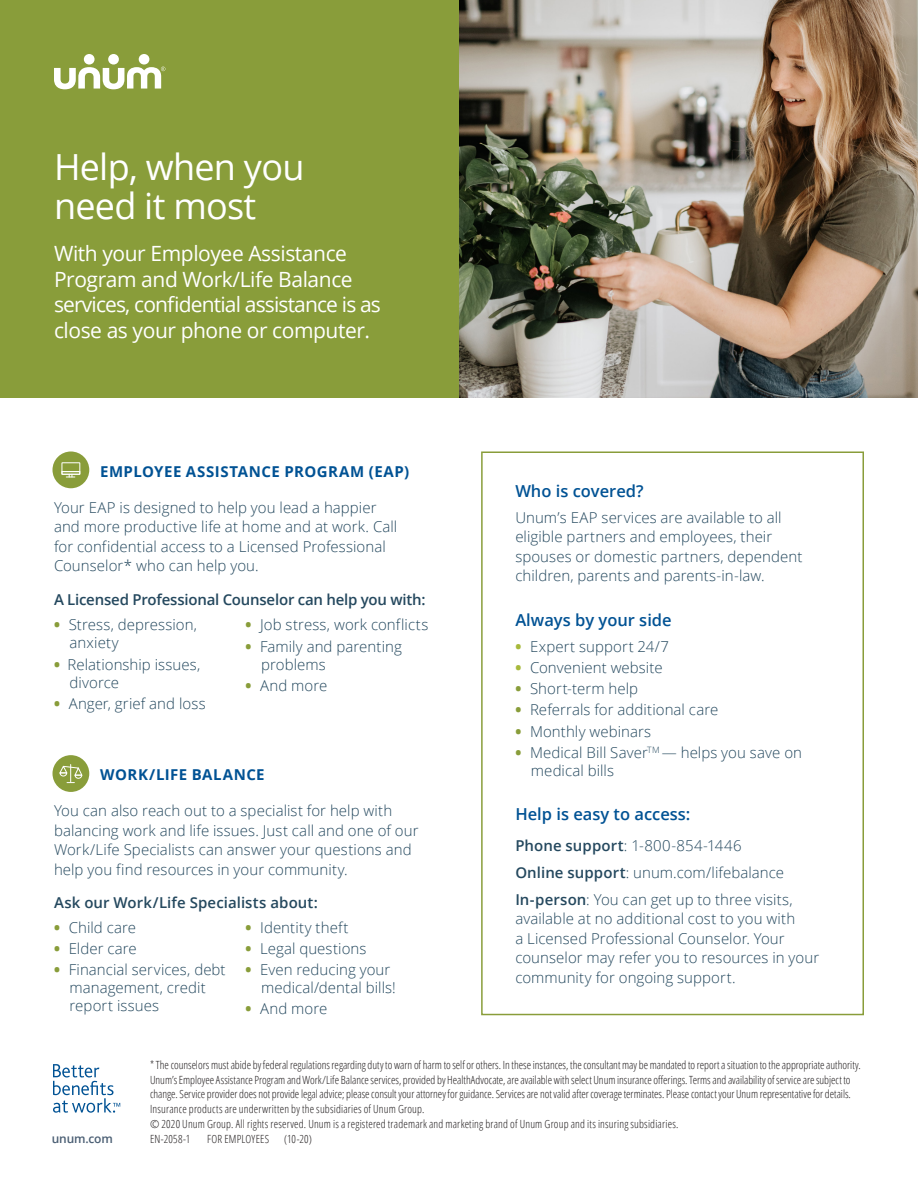
<style>
.page{position:relative;width:918px;height:1188px;background:#fff}
.page>*{position:absolute;margin:0;border:0;box-sizing:border-box;transform-origin:0 0}
.t1{font:36px/39px "Open Sans";letter-spacing:-.02em;color:#fff}
.t2{font:21px/25.5px "Open Sans";letter-spacing:-.02em;color:#fff}
._09_Flyer_Subhead{font:600 16.5px "Open Sans";color:#005294}
._09_Flyer_Subhead-2{font:300 15px/18px "Open Sans";letter-spacing:.005em;color:#24485e}
.Body_copy{font:300 15px/19.5px "Open Sans";letter-spacing:.005em;color:#24485e}
.Body_copy-2{font:700 15px "Open Sans";letter-spacing:.03em;color:#005294}
.Body_copy-3{font:600 15px "Open Sans";letter-spacing:-.01em;color:#24485e}
.Body_copy-4{font:600 15px "Open Sans";letter-spacing:.01em;color:#24485e}
._09_Flyer_Subhead-3{font:300 15px "Open Sans";letter-spacing:.025em;color:#24485e}
.t3{font:600 12px "Open Sans";letter-spacing:-.015em;color:#4b5f74}
.t4{font:300 11.25px/13.5px "Open Sans Condensed";color:#231f20}
.t5{font:300 11.25px "Open Sans Condensed";letter-spacing:.02em;color:#231f20}
.s1{font-weight:800;color:#899d3a}
.s2{font-weight:800;color:#a7b93b}
.s3{font-weight:600}
</style>
<div class="page">
<div style="left:481px;top:451px;width:383px;height:564px;border:2px solid #899d3a"></div>
<div style="left:0;top:0;width:459px;height:397px;background:#899d3a"></div>
<img style="left:459px;top:0;width:459px;height:397px">
<div style="left:84px;top:54px;width:11px;height:11px;background:#fff;border-radius:50%"></div>
<div style="left:108px;top:54px;width:11px;height:11px;background:#fff;border-radius:50%"></div>
<div style="left:139px;top:54px;width:10px;height:11px;background:#fff;border-radius:50%"></div>
<svg style="left:54px;top:67px;width:111px;height:22px"></svg>
<svg style="left:53px;top:1064px;width:67px;height:49px"></svg>
<div style="left:52px;top:451px;width:37px;height:37px;background:#899d3a;border-radius:50%"></div>
<div style="left:52px;top:755px;width:37px;height:37px;background:#899d3a;border-radius:50%"></div>
<div style="left:61px;top:462px;width:19px;height:13px;border:1px solid #fff"></div>
<svg style="left:66px;top:475px;width:10px;height:3px"></svg>
<div style="left:61px;top:471px;width:19px;height:4px;border:1px solid #fff"></div>
<svg style="left:59px;top:765px;width:24px;height:18px"></svg>
<p class="t1" style="left:54px;top:147px;width:252px">Help, when you need it most</p>
<p class="t2" style="left:54px;top:240px;width:328px">With your Employee Assistance Program and Work/Life Balance services, confidential assistance is as close as your phone or computer.</p>
<p class="Body_copy-2" style="left:100px;top:461px;width:311px">EMPLOYEE ASSISTANCE PROGRAM (EAP)</p>
<p class="Body_copy" style="left:54px;top:497px;width:345px">Your EAP is designed to help you lead a happier and more productive life at home and at work. Call for confidential access to a Licensed Professional Counselor* who can help you.</p>
<p class="Body_copy-3" style="left:54px;top:589px;width:373px">A Licensed Professional Counselor can help you with:</p>
<p class="_09_Flyer_Subhead-2" style="left:70px;top:615px;width:129px;text-indent:-16px"><span class="s1">•</span> Stress, depression, anxiety</p>
<p class="_09_Flyer_Subhead-2" style="left:70px;top:655px;width:132px;text-indent:-16px"><span class="s1">•</span> Relationship issues, divorce</p>
<p class="_09_Flyer_Subhead-2" style="left:54px;top:694px;width:153px"><span class="s1">•</span> Anger, grief and loss</p>
<p class="_09_Flyer_Subhead-2" style="left:245px;top:615px;width:184px"><span class="s1">•</span> Job stress, work conflicts</p>
<p class="_09_Flyer_Subhead-2" style="left:261px;top:637px;width:142px;text-indent:-16px"><span class="s1">•</span> Family and parenting problems</p>
<p class="_09_Flyer_Subhead-2" style="left:245px;top:676px;width:84px"><span class="s1">•</span> And more</p>
<p class="Body_copy-2" style="left:100px;top:764px;width:166px">WORK/LIFE BALANCE</p>
<p class="Body_copy" style="left:54px;top:801px;width:366px">You can also reach out to a specialist for help with balancing work and life issues. Just call and one of our Work/Life Specialists can answer your questions and help you find resources in your community.</p>
<p class="Body_copy-4" style="left:54px;top:893px;width:265px">Ask our Work/Life Specialists about:</p>
<p class="_09_Flyer_Subhead-2" style="left:54px;top:918px;width:84px"><span class="s1">•</span> Child care</p>
<p class="_09_Flyer_Subhead-2" style="left:54px;top:939px;width:84px"><span class="s1">•</span> Elder care</p>
<p class="_09_Flyer_Subhead-2" style="left:70px;top:960px;width:158px;text-indent:-16px"><span class="s1">•</span> Financial services, debt management, credit report issues</p>
<p class="_09_Flyer_Subhead-2" style="left:245px;top:918px;width:104px"><span class="s1">•</span> Identity theft</p>
<p class="_09_Flyer_Subhead-2" style="left:245px;top:939px;width:123px"><span class="s1">•</span> Legal questions</p>
<p class="_09_Flyer_Subhead-2" style="left:261px;top:960px;width:136px;text-indent:-16px"><span class="s1">•</span> Even reducing your medical/dental bills!</p>
<p class="_09_Flyer_Subhead-2" style="left:245px;top:999px;width:84px"><span class="s1">•</span> And more</p>
<p class="_09_Flyer_Subhead" style="left:515px;top:480px;width:130px">Who is covered?</p>
<p class="Body_copy" style="left:515px;top:507px;width:289px">Unum’s EAP services are available to all eligible partners and employees, their spouses or domestic partners, dependent children, parents and parents-in-law.</p>
<p class="_09_Flyer_Subhead" style="left:515px;top:609px;width:158px">Always by your side</p>
<p class="_09_Flyer_Subhead-2" style="left:515px;top:637px;width:155px"><span class="s2">•</span> Expert support 24/7</p>
<p class="_09_Flyer_Subhead-2" style="left:515px;top:658px;width:149px"><span class="s2">•</span> Convenient website</p>
<p class="_09_Flyer_Subhead-2" style="left:515px;top:679px;width:124px"><span class="s1">•</span> Short-term help</p>
<p class="_09_Flyer_Subhead-2" style="left:515px;top:701px;width:204px"><span class="s1">•</span> Referrals for additional care</p>
<p class="_09_Flyer_Subhead-2" style="left:515px;top:722px;width:137px"><span class="s1">•</span> Monthly webinars</p>
<p class="_09_Flyer_Subhead-2" style="left:531px;top:743px;width:273px;text-indent:-16px"><span class="s1">•</span> Medical Bill Saver<sup>TM</sup> — helps you save on medical bills</p>
<p class="_09_Flyer_Subhead" style="left:515px;top:803px;width:177px">Help is easy to access:</p>
<p class="_09_Flyer_Subhead-3" style="left:515px;top:835px;width:228px"><span class="s3">Phone support</span>: 1-800-854-1446</p>
<p class="_09_Flyer_Subhead-2" style="left:515px;top:863px;width:270px"><span class="s3">Online support</span>: unum.com/lifebalance</p>
<p class="_09_Flyer_Subhead-2" style="left:515px;top:889px;width:305px;line-height:19.5px"><span class="s3">In-person</span>: You can get up to three visits, available at no additional cost to you with<br>a Licensed Professional Counselor. Your counselor may refer you to resources in your community for ongoing support.</p>
<p class="t4" style="left:150px;top:1058px;width:712px">* The counselors must abide by federal regulations regarding duty to warn of harm to self or others. In these instances, the consultant may be mandated to report a situation to the appropriate authority.</p>
<p class="t4" style="left:150px;top:1073px;width:702px">Unum’s Employee Assistance Program and Work/Life Balance services, provided by HealthAdvocate, are available with select Unum insurance offerings. Terms and availability of service are subject to change. Service provider does not provide legal advice; please consult your attorney for guidance. Services are not valid after coverage terminates. Please contact your Unum representative for details.</p>
<p class="t4" style="left:150px;top:1102px;width:276px">Insurance products are underwritten by the subsidiaries of Unum Group.</p>
<p class="t4" style="left:150px;top:1117px;width:530px">© 2020 Unum Group. All rights reserved. Unum is a registered trademark and marketing brand of Unum Group and its insuring subsidiaries.</p>
<p class="t3" style="left:52px;top:1131px;width:63px">unum.com</p>
<p class="t4" style="left:150px;top:1132px;width:42px">EN-2058-1</p>
<p class="t5" style="left:207px;top:1132px;width:64px">FOR EMPLOYEES</p>
<p class="t4" style="left:284px;top:1132px;width:29px">(10-20)</p>
</div>
